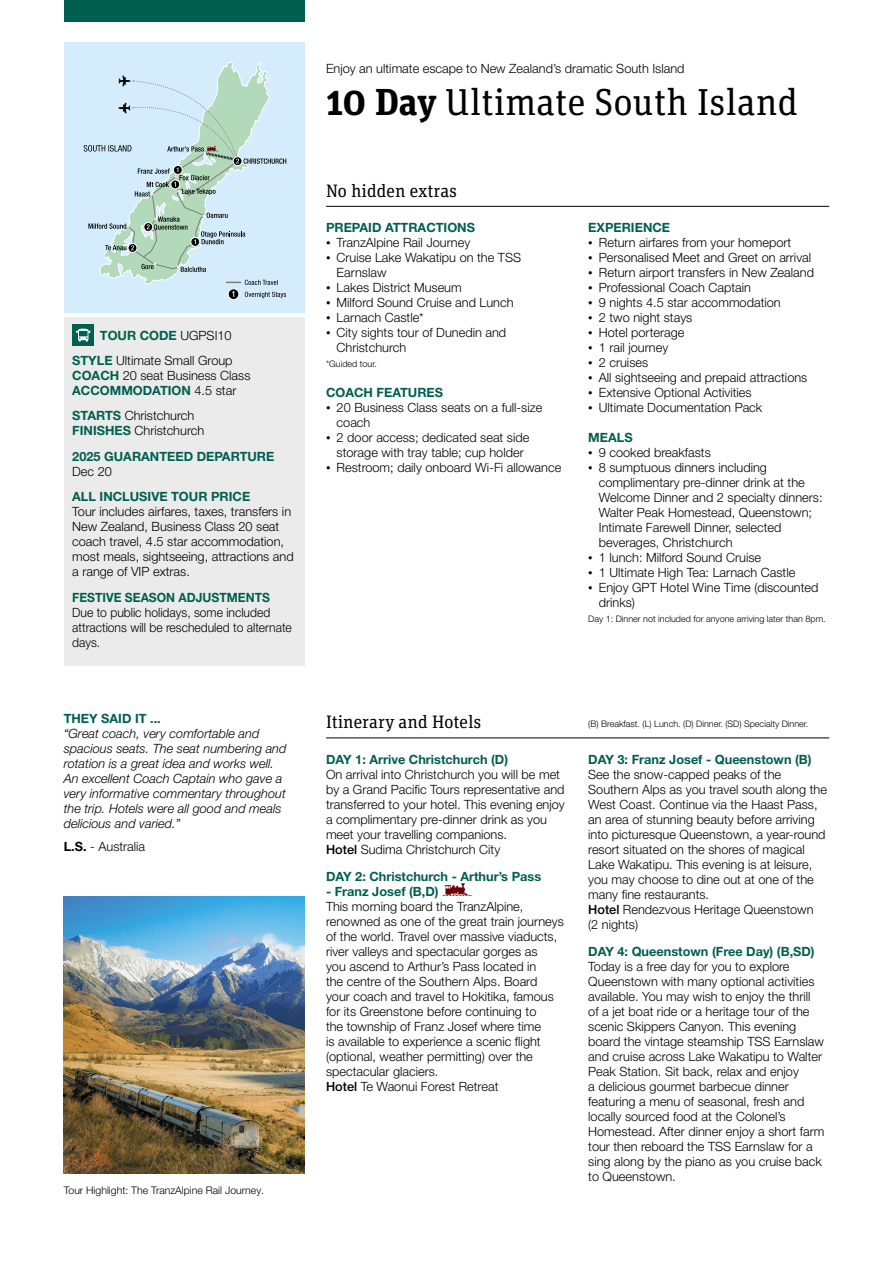
<style>
.page{position:relative;width:893px;height:1263px;background:#fff}
.page>*{position:absolute;margin:0;border:0;box-sizing:border-box;transform-origin:0 0}
.Headline{font:37.5px "Unit Slab OT";color:#000}
.t1{font:18px "Unit Slab OT";color:#000}
.Body_Text{font:300 12.75px/15px "Helvetica Neue LT Pro";color:#000}
.Body_Text-2{font:italic 300 12.75px/15px "Helvetica Neue LT Pro";color:#000}
.Itinerary_Heads{font:700 12.75px "Helvetica Neue LT Pro";color:#005f4f}
.Sub_Heads{font:700 12.75px "Helvetica Neue LT Pro";color:#005f4f}
.Body_Text-3{font:300 12.75px/15px "Helvetica Neue LT Pro";color:#000;scale:.95 1}
.Sub_Heads-2{font:300 12.75px "Helvetica Neue LT Pro";color:#000}
.t2{font:300 10.5px "Helvetica Neue LT Pro";color:#000}
.Body_Text-4{font:300 9px "Helvetica Neue LT Pro";color:#000}
.T_C{font:300 9px "Helvetica Neue LT Pro";color:#000}
.s1{font-weight:300;color:#000}
.s2{font-weight:700;color:#005f4f}
.s3{font-weight:700}
.s4{font-size:9px}
.s5{font-weight:500}
</style>
<div class="page">
<div style="left:64px;top:43px;width:241px;height:270px;background:#d4ecfb"></div>
<div style="left:228px;top:288px;width:11px;height:12px;border:1px solid #fff;border-radius:50%"></div>
<svg style="left:84px;top:62px;width:202px;height:236px"></svg>
<svg style="left:442px;top:883px;width:30px;height:13px"></svg>
<hr style="left:326px;top:738px;width:503px;height:1px;background:#000">
<hr style="left:326px;top:206px;width:503px;height:1px;background:#000">
<div style="left:64px;top:317px;width:241px;height:349px;background:#ebebeb"></div>
<div style="left:73px;top:324px;width:21px;height:22px;background:#005f4f"></div>
<svg style="left:76px;top:329px;width:14px;height:12px"></svg>
<div style="left:64px;top:0;width:241px;height:22px;background:#005f4f"></div>
<img style="left:64px;top:897px;width:241px;height:276px">
<p class="Sub_Heads" style="left:100px;top:327px;width:133px">TOUR CODE <span class="s1">UGPSI10</span></p>
<p class="Sub_Heads-2" style="left:72px;top:352px;width:162px"><span class="s2">STYLE</span> Ultimate Small Group</p>
<p class="Sub_Heads-2" style="left:72px;top:367px;width:180px"><span class="s2">COACH</span> 20 seat Business Class</p>
<p class="Sub_Heads" style="left:72px;top:382px;width:166px">ACCOMMODATION <span class="s1">4.5 star</span></p>
<p class="Body_Text" style="left:72px;top:408px;width:124px"><span class="s2">STARTS</span> Christchurch</p>
<p class="Body_Text" style="left:72px;top:423px;width:133px"><span class="s2">FINISHES</span> Christchurch</p>
<p class="Itinerary_Heads" style="left:72px;top:448px;width:204px">2025 GUARANTEED DEPARTURE</p>
<p class="Sub_Heads-2" style="left:72px;top:463px;width:41px">Dec 20</p>
<p class="Sub_Heads" style="left:72px;top:489px;width:180px">ALL INCLUSIVE TOUR PRICE</p>
<p class="Body_Text" style="left:72px;top:504px;width:223px">Tour includes airfares, taxes, transfers in New Zealand, Business Class 20 seat coach travel, 4.5 star accommodation, most meals, sightseeing, attractions and a range of VIP extras.</p>
<p class="Body_Text-3" style="left:72px;top:589px;width:233px"><span class="s2">FESTIVE SEASON ADJUSTMENTS<br></span>Due to public holidays, some included attractions will be rescheduled to alternate days.</p>
<p class="Itinerary_Heads" style="left:64px;top:711px;width:99px">THEY SAID IT ...</p>
<p class="Body_Text-2" style="left:64px;top:726px;width:224px">“Great coach, very comfortable and spacious seats. The seat numbering and rotation is a great idea and works well.<br>An excellent Coach Captain who gave a very informative commentary throughout the trip. Hotels were all good and meals delicious and varied.”</p>
<p class="Body_Text" style="left:64px;top:838px;width:83px"><span class="s3">L.S.</span> - Australia</p>
<p class="t2" style="left:64px;top:1184px;width:202px">Tour Highlight: The TranzAlpine Rail Journey.</p>
<p class="Body_Text" style="left:326px;top:61px;width:360px">Enjoy an ultimate escape to New Zealand’s dramatic South Island</p>
<p class="Headline" style="left:326px;top:78px;width:474px"><span class="s3">10 Day</span> Ultimate South Island</p>
<p class="t1" style="left:326px;top:179px;width:132px">No hidden extras</p>
<p class="Sub_Heads" style="left:326px;top:220px;width:150px">PREPAID ATTRACTIONS</p>
<p class="Body_Text" style="left:326px;top:235px;width:146px"><span class="s4">•</span> TranzAlpine Rail Journey</p>
<p class="Body_Text" style="left:337px;top:250px;width:186px;text-indent:-11px"><span class="s4">•</span> Cruise Lake Wakatipu on the TSS<br>Earnslaw</p>
<p class="Body_Text" style="left:326px;top:280px;width:137px"><span class="s4">•</span> Lakes District Museum</p>
<p class="Body_Text" style="left:326px;top:295px;width:189px"><span class="s4">•</span> Milford Sound Cruise and Lunch</p>
<p class="Body_Text" style="left:326px;top:310px;width:99px"><span class="s4">•</span> Larnach Castle*</p>
<p class="Body_Text" style="left:326px;top:325px;width:182px"><span class="s4">•</span> City sights tour of Dunedin and</p>
<p class="Body_Text" style="left:337px;top:340px;width:71px">Christchurch</p>
<p class="Body_Text-4" style="left:326px;top:359px;width:52px">*Guided tour.</p>
<p class="Sub_Heads" style="left:326px;top:385px;width:119px">COACH FEATURES</p>
<p class="Body_Text" style="left:337px;top:400px;width:207px;text-indent:-11px"><span class="s4">•</span> 20 Business Class seats on a full-size coach</p>
<p class="Body_Text" style="left:326px;top:430px;width:205px;text-align:center"><span class="s4">•</span> 2 door access; dedicated seat side storage with tray table; cup holder</p>
<p class="Body_Text" style="left:326px;top:460px;width:237px"><span class="s4">•</span> Restroom; daily onboard Wi-Fi allowance</p>
<p class="Sub_Heads" style="left:588px;top:220px;width:83px">EXPERIENCE</p>
<p class="Body_Text" style="left:588px;top:235px;width:205px"><span class="s4">•</span> Return airfares from your homeport</p>
<p class="Body_Text" style="left:588px;top:250px;width:224px"><span class="s4">•</span> Personalised Meet and Greet on arrival</p>
<p class="Body_Text" style="left:588px;top:265px;width:227px"><span class="s4">•</span> Return airport transfers in New Zealand</p>
<p class="Body_Text" style="left:588px;top:280px;width:164px"><span class="s4">•</span> Professional Coach Captain</p>
<p class="Body_Text" style="left:588px;top:295px;width:194px"><span class="s4">•</span> 9 nights 4.5 star accommodation</p>
<p class="Body_Text" style="left:588px;top:310px;width:106px"><span class="s4">•</span> 2 two night stays</p>
<p class="Body_Text" style="left:588px;top:325px;width:98px"><span class="s4">•</span> Hotel porterage</p>
<p class="Body_Text" style="left:588px;top:340px;width:82px"><span class="s4">•</span> 1 rail journey</p>
<p class="Body_Text" style="left:588px;top:355px;width:61px"><span class="s4">•</span> 2 cruises</p>
<p class="Body_Text" style="left:588px;top:370px;width:221px"><span class="s4">•</span> All sightseeing and prepaid attractions</p>
<p class="Body_Text" style="left:588px;top:385px;width:165px"><span class="s4">•</span> Extensive Optional Activities</p>
<p class="Body_Text" style="left:588px;top:400px;width:176px"><span class="s4">•</span> Ultimate Documentation Pack</p>
<p class="Sub_Heads" style="left:588px;top:430px;width:46px">MEALS</p>
<p class="Body_Text" style="left:588px;top:445px;width:124px"><span class="s4">•</span> 9 cooked breakfasts</p>
<p class="Body_Text" style="left:599px;top:460px;width:225px;text-indent:-11px"><span class="s4">•</span> 8 sumptuous dinners including complimentary pre-dinner drink at the Welcome Dinner and 2 specialty dinners:<br>Walter Peak Homestead, Queenstown;</p>
<p class="Body_Text" style="left:599px;top:520px;width:184px">Intimate Farewell Dinner, selected</p>
<p class="Body_Text" style="left:599px;top:535px;width:135px">beverages, Christchurch</p>
<p class="Body_Text" style="left:588px;top:550px;width:174px"><span class="s4">•</span> 1 lunch: Milford Sound Cruise</p>
<p class="Body_Text" style="left:588px;top:565px;width:209px"><span class="s4">•</span> 1 Ultimate High Tea: Larnach Castle</p>
<p class="Body_Text" style="left:599px;top:580px;width:221px;text-indent:-11px"><span class="s4">•</span> Enjoy GPT Hotel Wine Time (discounted drinks)</p>
<p class="Body_Text-4" style="left:588px;top:614px;width:239px">Day 1: Dinner not included for anyone arriving later than 8pm.</p>
<p class="t1" style="left:326px;top:711px;width:157px">Itinerary and Hotels</p>
<p class="T_C" style="left:588px;top:718px;width:222px">(B) Breakfast. (L) Lunch. (D) Dinner. (SD) Specialty Dinner.</p>
<p class="Itinerary_Heads" style="left:326px;top:751px;width:184px">DAY 1: Arrive Christchurch (D)</p>
<p class="Body_Text" style="left:326px;top:766px;width:240px">On arrival into Christchurch you will be met by a Grand Pacific Tours representative and transferred to your hotel. This evening enjoy a complimentary pre-dinner drink as you meet your travelling companions.</p>
<p class="Body_Text" style="left:326px;top:841px;width:176px"><span class="s5">Hotel</span> Sudima Christchurch City</p>
<p class="Itinerary_Heads" style="left:326px;top:868px;width:217px">DAY 2: Christchurch - Arthur’s Pass</p>
<p class="Itinerary_Heads" style="left:326px;top:883px;width:114px">- Franz Josef (B,D)</p>
<p class="Body_Text" style="left:326px;top:898px;width:239px">This morning board the TranzAlpine, renowned as one of the great train journeys of the world. Travel over massive viaducts, river valleys and spectacular gorges as<br>you ascend to Arthur’s Pass located in<br>the centre of the Southern Alps. Board your coach and travel to Hokitika, famous for its Greenstone before continuing to<br>the township of Franz Josef where time<br>is available to experience a scenic flight (optional, weather permitting) over the spectacular glaciers.</p>
<p class="Body_Text" style="left:326px;top:1078px;width:174px"><span class="s5">Hotel</span> Te Waonui Forest Retreat</p>
<p class="Itinerary_Heads" style="left:588px;top:751px;width:225px">DAY 3: Franz Josef - Queenstown (B)</p>
<p class="Body_Text" style="left:588px;top:766px;width:240px">See the snow-capped peaks of the Southern Alps as you travel south along the West Coast. Continue via the Haast Pass, an area of stunning beauty before arriving into picturesque Queenstown, a year-round resort situated on the shores of magical Lake Wakatipu. This evening is at leisure, you may choose to dine out at one of the many fine restaurants.</p>
<p class="Body_Text" style="left:588px;top:901px;width:227px"><span class="s5">Hotel</span> Rendezvous Heritage Queenstown (2 nights)</p>
<p class="Itinerary_Heads" style="left:588px;top:943px;width:228px">DAY 4: Queenstown (Free Day) (B,SD)</p>
<p class="Body_Text" style="left:588px;top:958px;width:238px">Today is a free day for you to explore Queenstown with many optional activities available. You may wish to enjoy the thrill<br>of a jet boat ride or a heritage tour of the scenic Skippers Canyon. This evening board the vintage steamship TSS Earnslaw and cruise across Lake Wakatipu to Walter Peak Station. Sit back, relax and enjoy<br>a delicious gourmet barbecue dinner featuring a menu of seasonal, fresh and locally sourced food at the Colonel’s Homestead. After dinner enjoy a short farm tour then reboard the TSS Earnslaw for a sing along by the piano as you cruise back to Queenstown.</p>
</div>
